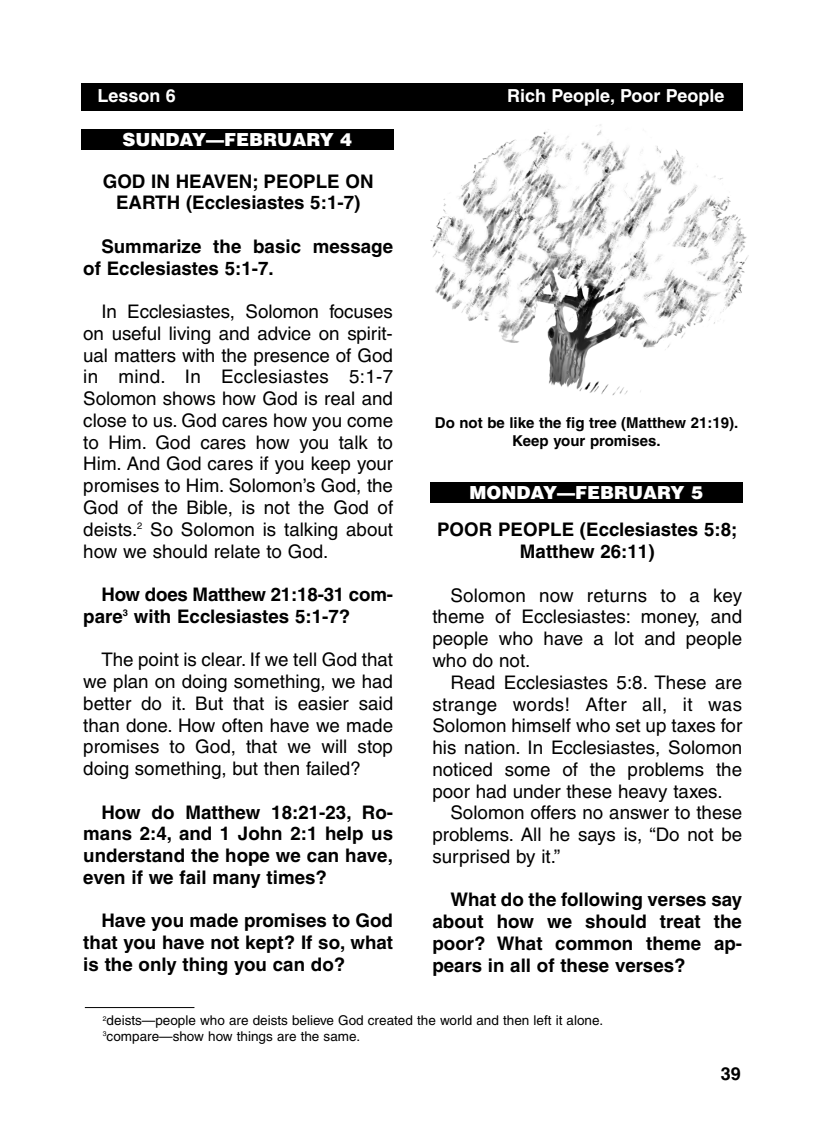
<style>
.page{position:relative;width:824px;height:1148px;background:#fff}
.page>*{position:absolute;margin:0;border:0;box-sizing:border-box;transform-origin:0 0}
.t1{font:18.75px/21.8px "Helvetica";color:#000;text-align:justify}
.t2{font:700 18.75px/21.8px "Helvetica";color:#000;text-align:justify}
.t3{font:900 18px "Helvetica";color:#fff}
.t4{font:700 18px "Helvetica";color:#fff}
.t5{font:700 18px "Helvetica";color:#000}
.t6{font:700 15px/18px "Helvetica";color:#000;text-align:center}
.t7{font:13.5px/15.8px "Helvetica";color:#000}
</style>
<div class="page">
<div style="left:81px;top:83px;width:662px;height:27px;background:#000"></div>
<div style="left:81px;top:130px;width:313px;height:20px;background:#000"></div>
<hr style="left:85px;top:1007px;width:109px;height:1px;background:#000">
<div style="left:430px;top:482px;width:312px;height:20px;background:#000"></div>
<img style="left:430px;top:124px;width:319px;height:272px">
<p class="t4" style="left:97px;top:89px;width:80px">Lesson 6</p>
<p class="t4" style="left:507px;top:89px;width:219px">Rich People, Poor People</p>
<p class="t3" style="left:122px;top:130px;width:231px">SUNDAY—FEBRUARY 4</p>
<p class="t2" style="left:103px;top:172px;width:272px;text-align:center">GOD IN HEAVEN; PEOPLE ON<br>EARTH (Ecclesiastes 5:1-7)</p>
<p class="t2" style="left:83px;top:237px;width:311px;text-indent:18px">Summarize the basic message of Ecclesiastes 5:1-7.</p>
<p class="t1" style="left:83px;top:302px;width:311px;text-indent:18px">In Ecclesiastes, Solomon focuses on useful living and advice on spirit&shy;ual matters with the presence of God in mind. In Ecclesiastes 5:1-7<br>Solomon shows how God is real and close to us. God cares how you come to Him. God cares how you talk to Him. And God cares if you keep your promises to Him. Solomon’s God, the God of the Bible, is not the God of deists.<sup>2</sup> So Solomon is talking about how we should relate to God.</p>
<p class="t2" style="left:83px;top:585px;width:311px;text-indent:18px">How does Matthew 21:18-31 com&shy;pare<sup>3</sup> with Ecclesiastes 5:1-7?</p>
<p class="t1" style="left:83px;top:650px;width:311px;text-indent:18px">The point is clear. If we tell God that we plan on doing something, we had better do it. But that is easier said than done. How often have we made promises to God, that we will stop doing something, but then failed?</p>
<p class="t2" style="left:83px;top:802px;width:311px;text-indent:18px">How do Matthew 18:21-23, Ro&shy;mans 2:4, and 1 John 2:1 help us understand the hope we can have, even if we fail many times?</p>
<p class="t2" style="left:83px;top:911px;width:311px;text-indent:18px">Have you made promises to God that you have not kept? If so, what is the only thing you can do?</p>
<p class="t6" style="left:435px;top:414px;width:305px">Do not be like the fig tree (Matthew 21:19).<br>Keep your promises.</p>
<p class="t3" style="left:469px;top:482px;width:235px">MONDAY—FEBRUARY 5</p>
<p class="t2" style="left:437px;top:520px;width:302px;text-align:center">POOR PEOPLE (Ecclesiastes 5:8;<br>Matthew 26:11)</p>
<p class="t1" style="left:432px;top:586px;width:311px;text-indent:18px">Solomon now returns to a key theme of Ecclesiastes: money, and people who have a lot and people who do not.</p>
<p class="t1" style="left:432px;top:673px;width:311px;text-indent:18px">Read Ecclesiastes 5:8. These are strange words! After all, it was Solomon himself who set up taxes for his nation. In Ecclesiastes, Solomon noticed some of the problems the poor had under these heavy taxes.</p>
<p class="t1" style="left:432px;top:803px;width:311px;text-indent:18px">Solomon offers no answer to these problems. All he says is, “Do not be surprised by it.”</p>
<p class="t2" style="left:432px;top:890px;width:311px;text-indent:18px">What do the following verses say about how we should treat the poor? What common theme ap&shy;pears in all of these verses?</p>
<p class="t7" style="left:103px;top:1014px;width:501px"><sup>2</sup>deists—people who are deists believe God created the world and then left it alone.<br><sup>3</sup>compare—show how things are the same.</p>
<p class="t5" style="left:720px;top:1066px;width:22px">39</p>
</div>
